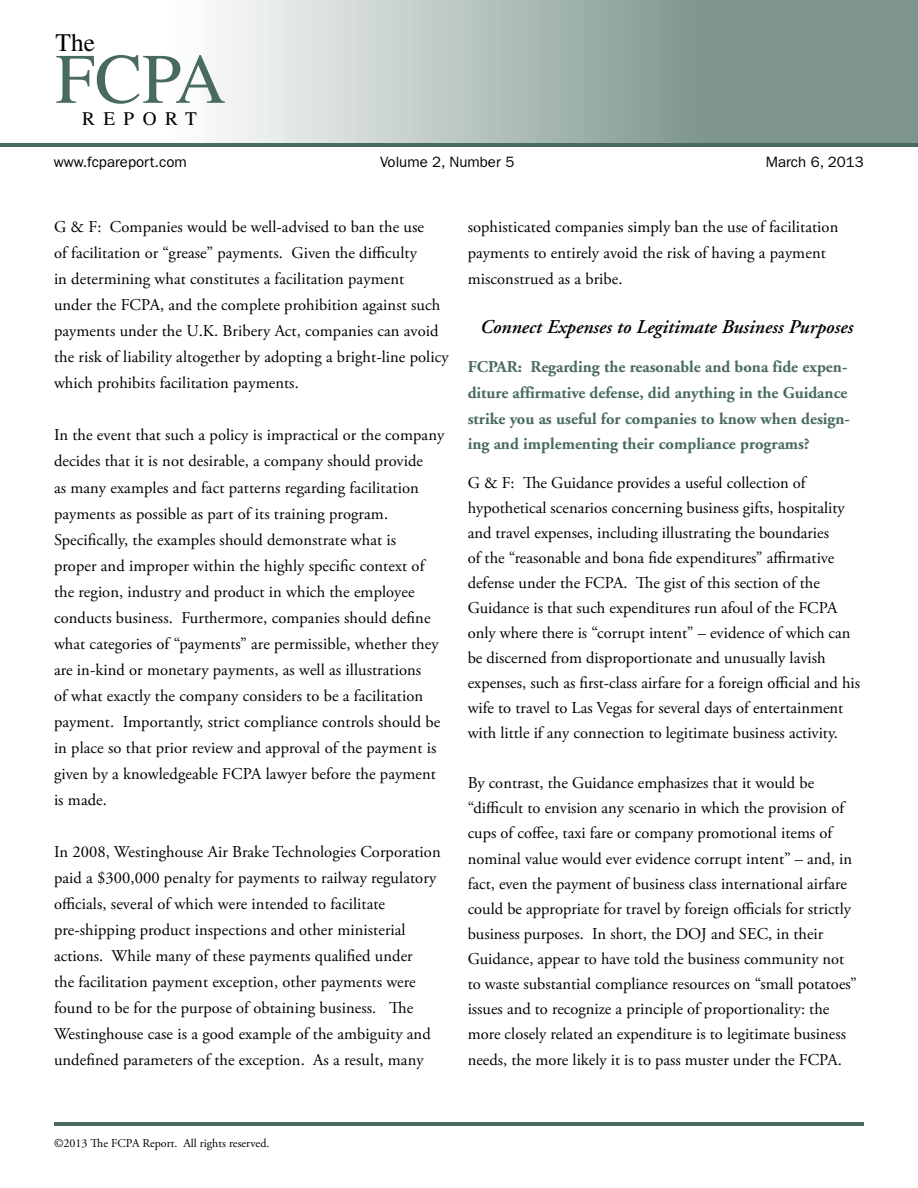
<style>
.page{position:relative;width:918px;height:1188px;background:#fff}
.page>*{position:absolute;margin:0;border:0;box-sizing:border-box;transform-origin:0 0}
.t1{font:70.8px "Times";color:#496b5f}
.t2{font:25.35px "Times";color:#000}
.t3{font:italic 600 19.5px "Adobe Garamond";color:#000}
.t4{font:19.2px "Times";letter-spacing:.44em;color:#000}
.t5{font:16.5px/26px "Adobe Garamond Pro";letter-spacing:.005em;color:#000}
.t6{font:700 16.5px/25.8px "Adobe Garamond";color:#496b5f}
.t7{font:15px "Franklin Gothic";color:#000}
.t8{font:12px "Adobe Garamond Pro";color:#000}
</style>
<div class="page">
<hr style="left:54px;top:1122px;width:809px;height:4px;background:#496b5f">
<hr style="left:0;top:143px;width:918px;height:4px;background:#496b5f">
<h2 class="t2" style="left:56px;top:28px;width:41px">The</h2>
<h1 class="t1" style="left:55px;top:39px;width:172px">FCPA</h1>
<p class="t4" style="left:82px;top:108px;width:116px">REPORT</p>
<p class="t7" style="left:54px;top:153px;width:134px">www.fcpareport.com</p>
<p class="t7" style="left:380px;top:153px;width:136px">Volume 2, Number 5</p>
<p class="t7" style="left:766px;top:153px;width:100px">March 6, 2013</p>
<p class="t5" style="left:54px;top:215px;width:396px">G &amp; F: Companies would be well-advised to ban the use<br>of facilitation or “grease” payments. Given the difficulty<br>in determining what constitutes a facilitation payment<br>under the FCPA, and the complete prohibition against such payments under the U.K. Bribery Act, companies can avoid the risk of liability altogether by adopting a bright-line policy which prohibits facilitation payments.</p>
<p class="t5" style="left:54px;top:423px;width:392px">In the event that such a policy is impractical or the company decides that it is not desirable, a company should provide<br>as many examples and fact patterns regarding facilitation payments as possible as part of its training program.<br>Specifically, the examples should demonstrate what is<br>proper and improper within the highly specific context of the region, industry and product in which the employee conducts business. Furthermore, companies should define what categories of “payments” are permissible, whether they are in-kind or monetary payments, as well as illustrations<br>of what exactly the company considers to be a facilitation payment. Importantly, strict compliance controls should be in place so that prior review and approval of the payment is given by a knowledgeable FCPA lawyer before the payment is made.</p>
<p class="t5" style="left:54px;top:839px;width:388px">In 2008, Westinghouse Air Brake Technologies Corporation paid a $300,000 penalty for payments to railway regulatory officials, several of which were intended to facilitate pre-shipping product inspections and other ministerial actions. While many of these payments qualified under<br>the facilitation payment exception, other payments were found to be for the purpose of obtaining business. The Westinghouse case is a good example of the ambiguity and undefined parameters of the exception. As a result, many</p>
<p class="t5" style="left:468px;top:215px;width:372px">sophisticated companies simply ban the use of facilitation payments to entirely avoid the risk of having a payment misconstrued as a bribe.</p>
<p class="t3" style="left:479px;top:316px;width:374px">Connect Expenses to Legitimate Business Purposes</p>
<p class="t6" style="left:468px;top:354px;width:384px">FCPAR: Regarding the reasonable and bona fide expen&shy;diture affirmative defense, did anything in the Guidance strike you as useful for companies to know when design&shy;ing and implementing their compliance programs?</p>
<p class="t5" style="left:468px;top:471px;width:394px;line-height:25px">G &amp; F: The Guidance provides a useful collection of hypothetical scenarios concerning business gifts, hospitality and travel expenses, including illustrating the boundaries<br>of the “reasonable and bona fide expenditures” affirmative defense under the FCPA. The gist of this section of the Guidance is that such expenditures run afoul of the FCPA only where there is “corrupt intent” – evidence of which can be discerned from disproportionate and unusually lavish expenses, such as first-class airfare for a foreign official and his wife to travel to Las Vegas for several days of entertainment with little if any connection to legitimate business activity.</p>
<p class="t5" style="left:468px;top:771px;width:391px;line-height:25px">By contrast, the Guidance emphasizes that it would be “difficult to envision any scenario in which the provision of cups of coffee, taxi fare or company promotional items of nominal value would ever evidence corrupt intent” – and, in fact, even the payment of business class international airfare could be appropriate for travel by foreign officials for strictly business purposes. In short, the DOJ and SEC, in their Guidance, appear to have told the business community not to waste substantial compliance resources on “small potatoes” issues and to recognize a principle of proportionality: the more closely related an expenditure is to legitimate business needs, the more likely it is to pass muster under the FCPA.</p>
<p class="t8" style="left:54px;top:1136px;width:217px">©2013 The FCPA Report. All rights reserved.</p>
</div>
